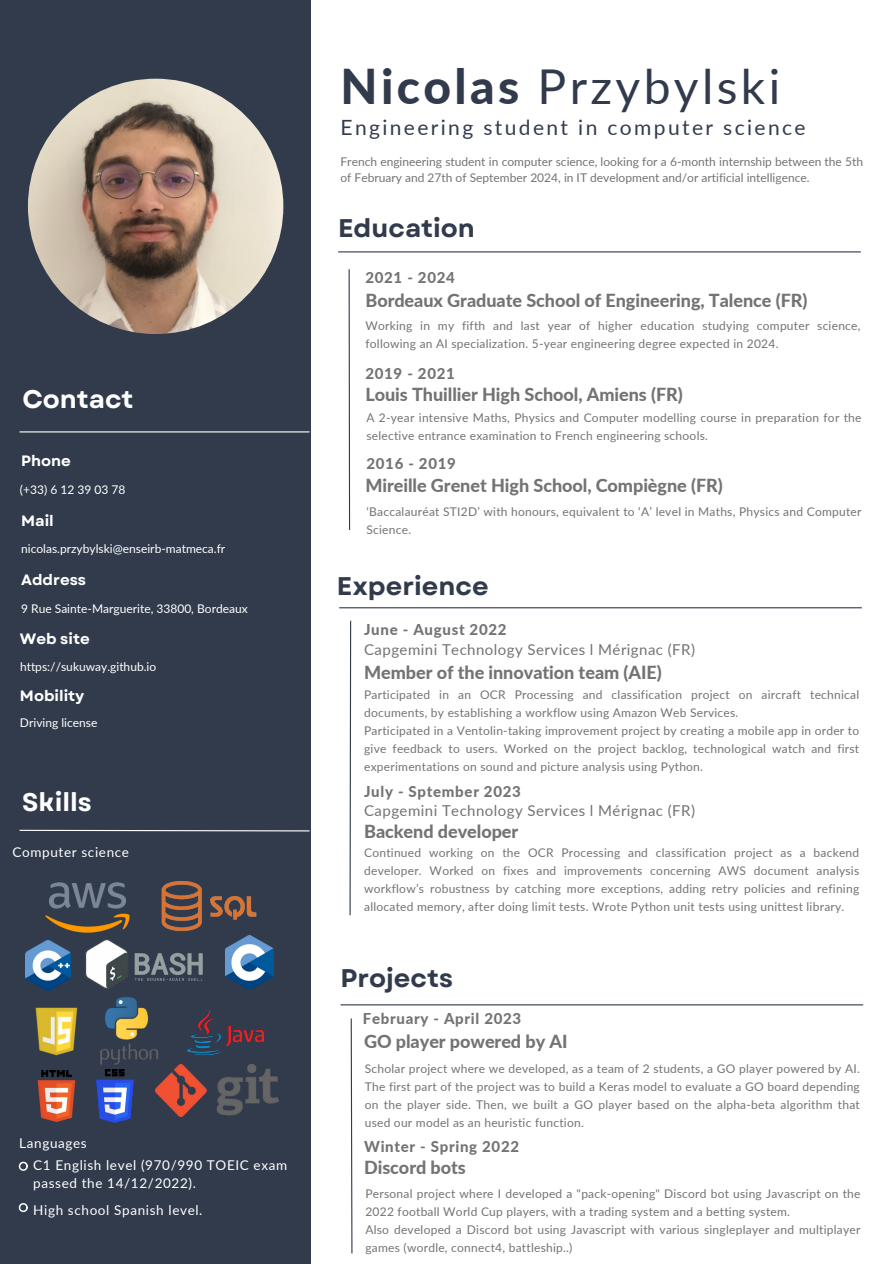
<style>
.page{position:relative;width:894px;height:1264px;background:#fff}
.page>*{position:absolute;margin:0;border:0;box-sizing:border-box;transform-origin:0 0}
.t1{font:48px "Lato";letter-spacing:.07em;color:#323b4c}
.t2{font:700 25.5px "Garet";color:#323b4c}
.t3{font:700 25.5px "Garet";color:#fff}
.t4{font:21px "Lato";letter-spacing:.115em;color:#323b4c}
.t5{font:800 18px "Lato";letter-spacing:-.005em;color:#737373}
.t6{font:800 15px "Lato";letter-spacing:.045em;color:#737373}
.t7{font:15px "Lato";letter-spacing:.03em;color:#737373}
.t8{font:700 15px "Garet";color:#fff}
.t9{font:13.5px/18px "Lato";letter-spacing:.045em;color:#fff}
.t10{font:12px/18px "Lato";letter-spacing:.02em;color:#737373}
.t11{font:12px/16px "Lato";color:#737373}
.t12{font:12px "Lato";color:#fff}
.s1{font-weight:800}
</style>
<div class="page">
<div style="left:0;top:0;width:310px;height:1263px;background:#323b4c"></div>
<hr style="left:20px;top:431px;width:289px;height:1px;background:#fff">
<hr style="left:339px;top:607px;width:522px;height:1px;background:#323b4c">
<svg style="left:349px;top:620px;width:2px;height:296px"></svg>
<img style="left:28px;top:79px;width:255px;height:255px;border-radius:50%">
<svg style="left:19px;top:829px;width:291px;height:3px"></svg>
<img style="left:86px;top:939px;width:117px;height:49px">
<img style="left:46px;top:882px;width:83px;height:50px">
<img style="left:161px;top:882px;width:96px;height:49px">
<img style="left:187px;top:1009px;width:80px;height:47px">
<img style="left:35px;top:1007px;width:43px;height:49px">
<img style="left:26px;top:940px;width:45px;height:50px">
<img style="left:225px;top:935px;width:48px;height:54px">
<img style="left:37px;top:1070px;width:39px;height:51px">
<img style="left:96px;top:1069px;width:37px;height:53px">
<img style="left:155px;top:1064px;width:124px;height:52px">
<svg style="left:18px;top:1161px;width:9px;height:10px"></svg>
<svg style="left:18px;top:1203px;width:9px;height:9px"></svg>
<svg style="left:350px;top:1018px;width:3px;height:236px"></svg>
<hr style="left:340px;top:1004px;width:522px;height:1px;background:#323b4c">
<hr style="left:338px;top:251px;width:522px;height:1px;background:#323b4c">
<hr style="left:348px;top:269px;width:2px;height:261px;background:#323b4c">
<img style="left:100px;top:997px;width:60px;height:68px">
<p class="t3" style="left:22px;top:381px;width:113px">Contact</p>
<p class="t8" style="left:21px;top:450px;width:51px">Phone</p>
<p class="t12" style="left:20px;top:482px;width:107px">(+33) 6 12 39 03 78</p>
<p class="t8" style="left:21px;top:509px;width:34px">Mail</p>
<p class="t12" style="left:21px;top:541px;width:206px">nicolas.przybylski@enseirb-matmeca.fr</p>
<p class="t8" style="left:21px;top:569px;width:67px">Address</p>
<p class="t12" style="left:21px;top:601px;width:228px">9 Rue Sainte-Marguerite, 33800, Bordeaux</p>
<p class="t8" style="left:20px;top:627px;width:71px">Web site</p>
<p class="t12" style="left:20px;top:659px;width:138px">https://sukuway.github.io</p>
<p class="t8" style="left:20px;top:685px;width:66px">Mobility</p>
<p class="t12" style="left:20px;top:715px;width:79px">Driving license</p>
<p class="t3" style="left:22px;top:783px;width:71px">Skills</p>
<p class="t9" style="left:12px;top:842px;width:118px">Computer science</p>
<p class="t9" style="left:19px;top:1133px;width:69px">Languages</p>
<p class="t9" style="left:33px;top:1155px;width:255px">C1 English level (970/990 TOEIC exam passed the 14/12/2022).</p>
<p class="t9" style="left:33px;top:1200px;width:171px">High school Spanish level.</p>
<p class="t1" style="left:340px;top:56px;width:441px"><span class="s1">Nicolas</span> Przybylski</p>
<p class="t4" style="left:340px;top:114px;width:466px">Engineering student in computer science</p>
<p class="t11" style="left:340px;top:153px;width:524px">French engineering student in computer science, looking for a 6-month internship between the 5th of February and 27th of September 2024, in IT development and/or artificial intelligence.</p>
<p class="t2" style="left:338px;top:210px;width:138px">Education</p>
<p class="t6" style="left:365px;top:269px;width:91px">2021 - 2024</p>
<p class="t5" style="left:365px;top:289px;width:443px">Bordeaux Graduate School of Engineering, Talence (FR)</p>
<p class="t10" style="left:365px;top:317px;width:496px">Working in my fifth and last year of higher education studying computer science, following an AI specialization. 5-year engineering degree expected in 2024.</p>
<p class="t6" style="left:365px;top:364px;width:91px">2019 - 2021</p>
<p class="t5" style="left:365px;top:383px;width:319px">Louis Thuillier High School, Amiens (FR)</p>
<p class="t10" style="left:366px;top:408px;width:496px">A 2-year intensive Maths, Physics and Computer modelling course in preparation for the selective entrance examination to French engineering schools.</p>
<p class="t6" style="left:366px;top:454px;width:91px">2016 - 2019</p>
<p class="t5" style="left:365px;top:474px;width:359px">Mireille Grenet High School, Compiègne (FR)</p>
<p class="t10" style="left:366px;top:502px;width:496px">‘Baccalauréat STI2D’ with honours, equivalent to ‘A’ level in Maths, Physics and Computer<br>Science.</p>
<p class="t2" style="left:337px;top:568px;width:153px">Experience</p>
<p class="t6" style="left:364px;top:619px;width:144px">June - August 2022</p>
<p class="t7" style="left:364px;top:640px;width:332px">Capgemini Technology Services l Mérignac (FR)</p>
<p class="t5" style="left:364px;top:660px;width:299px">Member of the innovation team (AIE)</p>
<p class="t10" style="left:364px;top:685px;width:496px">Participated in an OCR Processing and classification project on aircraft technical documents, by establishing a workflow using Amazon Web Services.</p>
<p class="t10" style="left:364px;top:721px;width:496px;text-align:justify">Participated in a Ventolin-taking improvement project by creating a mobile app in order to give feedback to users. Worked on the project backlog, technological watch and first experimentations on sound and picture analysis using Python.</p>
<p class="t6" style="left:364px;top:782px;width:158px">July - Sptember 2023</p>
<p class="t7" style="left:364px;top:801px;width:332px">Capgemini Technology Services l Mérignac (FR)</p>
<p class="t5" style="left:364px;top:820px;width:156px">Backend developer</p>
<p class="t10" style="left:364px;top:842px;width:496px;text-align:justify">Continued working on the OCR Processing and classification project as a backend developer. Worked on fixes and improvements concerning AWS document analysis workflow’s robustness by catching more exceptions, adding retry policies and refining allocated memory, after doing limit tests. Wrote Python unit tests using unittest library.</p>
<p class="t2" style="left:340px;top:959px;width:114px">Projects</p>
<p class="t6" style="left:363px;top:1008px;width:160px">February - April 2023</p>
<p class="t5" style="left:364px;top:1030px;width:205px">GO player powered by AI</p>
<p class="t10" style="left:364px;top:1059px;width:496px;text-align:justify">Scholar project where we developed, as a team of 2 students, a GO player powered by AI.<br>The first part of the project was to build a Keras model to evaluate a GO board depending on the player side. Then, we built a GO player based on the alpha-beta algorithm that used our model as an heuristic function.</p>
<p class="t6" style="left:364px;top:1137px;width:156px">Winter - Spring 2022</p>
<p class="t5" style="left:364px;top:1156px;width:103px">Discord bots</p>
<p class="t10" style="left:365px;top:1184px;width:496px">Personal project where I developed a "pack-opening" Discord bot using Javascript on the<br>2022 football World Cup players, with a trading system and a betting system.</p>
<p class="t10" style="left:365px;top:1220px;width:496px">Also developed a Discord bot using Javascript with various singleplayer and multiplayer games (wordle, connect4, battleship..)</p>
</div>
